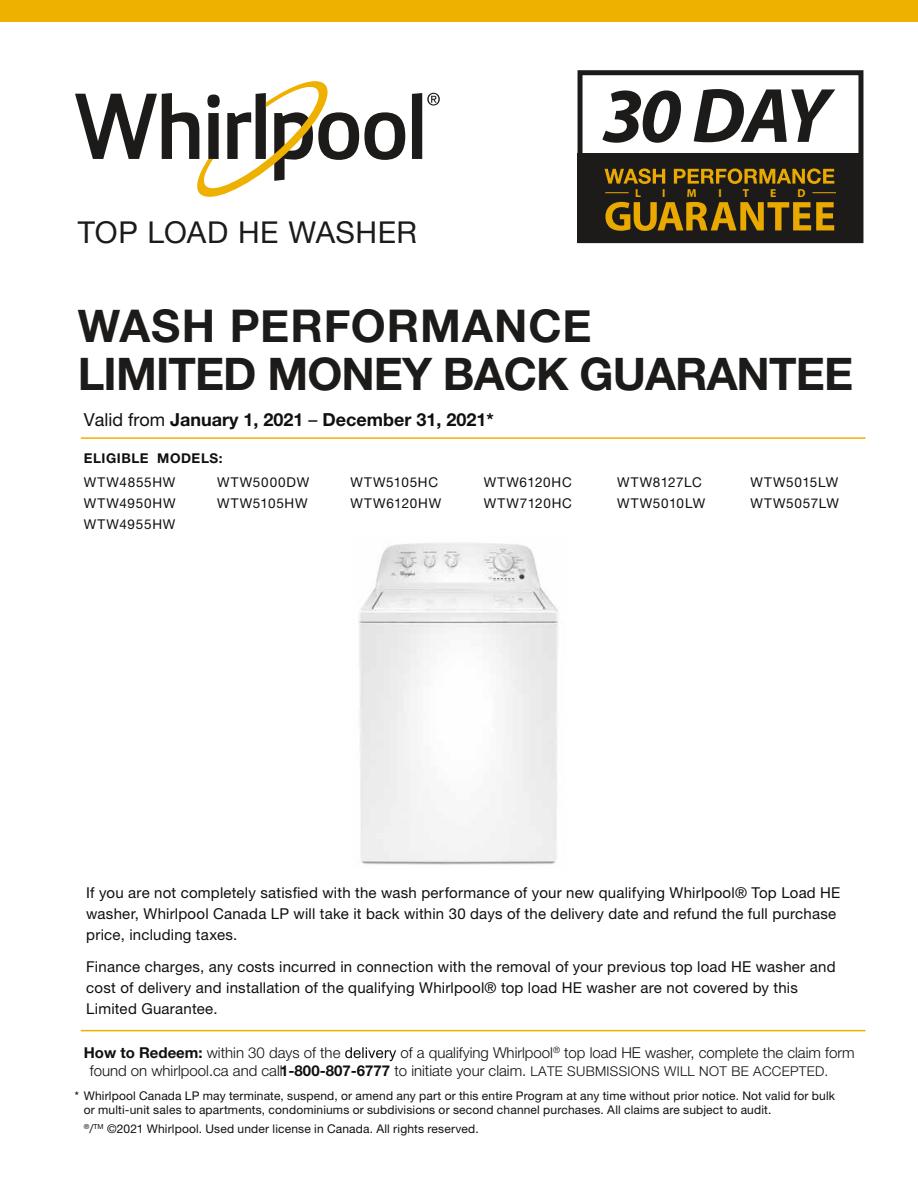
<style>
.page{position:relative;width:918px;height:1188px;background:#fff}
.page>*{position:absolute;margin:0;border:0;box-sizing:border-box;transform-origin:0 0}
.t1{font:700 45px "Helvetica Neue LT Pro";letter-spacing:-.02em;color:#1c1b1a}
.t2{font:700 45px "Helvetica Neue";letter-spacing:.02em;color:#1c1b1a}
.t3{font:30px "Helvetica Neue";letter-spacing:.015em;color:#1c1b1a}
.t4{font:700 18px "Helvetica Neue LT Pro";color:#12100e}
.t5{font:15px/21px "Helvetica Neue LT Pro";letter-spacing:.015em;color:#12100e}
.t6{font:300 15px/18px "Helvetica Neue LT Pro";color:#12100e}
.t7{font:13.5px/21px "Helvetica Neue LT Pro";letter-spacing:.055em;color:#12100e}
.t8{font:700 13.5px "Helvetica Neue LT Pro";letter-spacing:.04em;color:#12100e}
.t9{font:12px/13.5px "Helvetica Neue LT Pro";letter-spacing:.015em;color:#12100e}
.t10{font:700 11.55px "Myriad Pro";color:#eaa900}
.s1{font-family:"Helvetica Neue LT Pro"}
.s2{font-weight:400}
.s3{font-weight:700}
.s4{font-size:13.5px}
.s5{font-family:"Akzidenz Grotesk BE"}
</style>
<div class="page">
<div style="left:0;top:0;width:918px;height:22px;background:#eeb100"></div>
<svg style="left:345px;top:1047px;width:51px;height:14px"></svg>
<svg style="left:412px;top:93px;width:28px;height:66px"></svg>
<svg style="left:75px;top:81px;width:330px;height:116px"></svg>
<hr style="left:81px;top:1030px;width:785px;height:1px;background:#eeb100">
<hr style="left:81px;top:437px;width:785px;height:2px;background:#eeb100">
<img style="left:358px;top:543px;width:200px;height:322px">
<svg style="left:578px;top:70px;width:285px;height:84px"></svg>
<div style="left:578px;top:154px;width:285px;height:89px;background:#1c1b1a"></div>
<svg style="left:602px;top:90px;width:79px;height:53px"></svg>
<svg style="left:694px;top:89px;width:141px;height:53px"></svg>
<svg style="left:605px;top:168px;width:60px;height:16px"></svg>
<svg style="left:674px;top:168px;width:160px;height:16px"></svg>
<svg style="left:605px;top:192px;width:24px;height:1px"></svg>
<svg style="left:812px;top:192px;width:24px;height:1px"></svg>
<svg style="left:605px;top:202px;width:229px;height:29px"></svg>
<h2 class="t3" style="left:78px;top:211px;width:341px">TOP LOAD HE WASHER</h2>
<p class="t10" style="left:635px;top:185px;width:7px">L</p>
<p class="t10" style="left:662px;top:185px;width:5px">I</p>
<p class="t10" style="left:687px;top:185px;width:11px">M</p>
<p class="t10" style="left:718px;top:185px;width:5px">I</p>
<p class="t10" style="left:743px;top:185px;width:8px">T</p>
<p class="t10" style="left:770px;top:185px;width:8px">E</p>
<p class="t10" style="left:798px;top:185px;width:10px">D</p>
<h1 class="t2" style="left:78px;top:291px;width:515px"><span class="s1">W</span>ASH PERFORMANCE</h1>
<h1 class="t1" style="left:78px;top:346px;width:777px">LIMITED MONEY BACK GUARANTEE</h1>
<p class="t4" style="left:84px;top:408px;width:412px"><span class="s2">Valid from</span> January 1, 2021 <span class="s2">–</span> December 31, 2021*</p>
<p class="t8" style="left:84px;top:450px;width:140px">ELIGIBLE MODELS:</p>
<p class="t7" style="left:84px;top:471px;width:93px;text-align:justify">WTW4855HW WTW4950HW WTW4955HW</p>
<p class="t7" style="left:217px;top:471px;width:94px">WTW5000DW<br>WTW5105HW</p>
<p class="t7" style="left:350px;top:471px;width:92px">WTW5105HC<br>WTW6120HW</p>
<p class="t7" style="left:484px;top:471px;width:90px">WTW6120HC<br>WTW7120HC</p>
<p class="t7" style="left:617px;top:471px;width:90px">WTW8127LC<br>WTW5010LW</p>
<p class="t7" style="left:750px;top:471px;width:90px">WTW5015LW<br>WTW5057LW</p>
<p class="t5" style="left:86px;top:882px;width:756px">If you are not completely satisfied with the wash performance of your new qualifying Whirlpool® Top Load HE washer, Whirlpool Canada LP will take it back within 30 days of the delivery date and refund the full purchase price, including taxes.</p>
<p class="t5" style="left:86px;top:956px;width:751px">Finance charges, any costs incurred in connection with the removal of your previous top load HE washer and cost of delivery and installation of the qualifying Whirlpool® top load HE washer are not covered by this<br>Limited Guarantee.</p>
<p class="t6" style="left:90px;top:1043px;width:766px;text-indent:311px">of a qualifying Whirlpool<sup>®</sup> top load HE washer, complete the claim form found on whirlpool.ca and call <span class="s3">1-800-807-6777</span> to initiate your claim. <span class="s4">LATE SUBMISSIONS WILL NOT BE ACCEPTED.</span></p>
<p class="t6" style="left:84px;top:1043px;width:258px"><span class="s3">How to Redeem:</span> within 30 days of the</p>
<p class="t9" style="left:84px;top:1089px;width:753px;text-indent:-9px"><span class="s5">*</span> Whirlpool Canada LP may terminate, suspend, or amend any part or this entire Program at any time without prior notice. Not valid for bulk or multi-unit sales to apartments, condominiums or subdivisions or second channel purchases. All claims are subject to audit.</p>
<p class="t9" style="left:84px;top:1122px;width:396px"><sup>®</sup>/<sup>TM</sup> ©2021 Whirlpool. Used under license in Canada. All rights reserved.</p>
</div>
